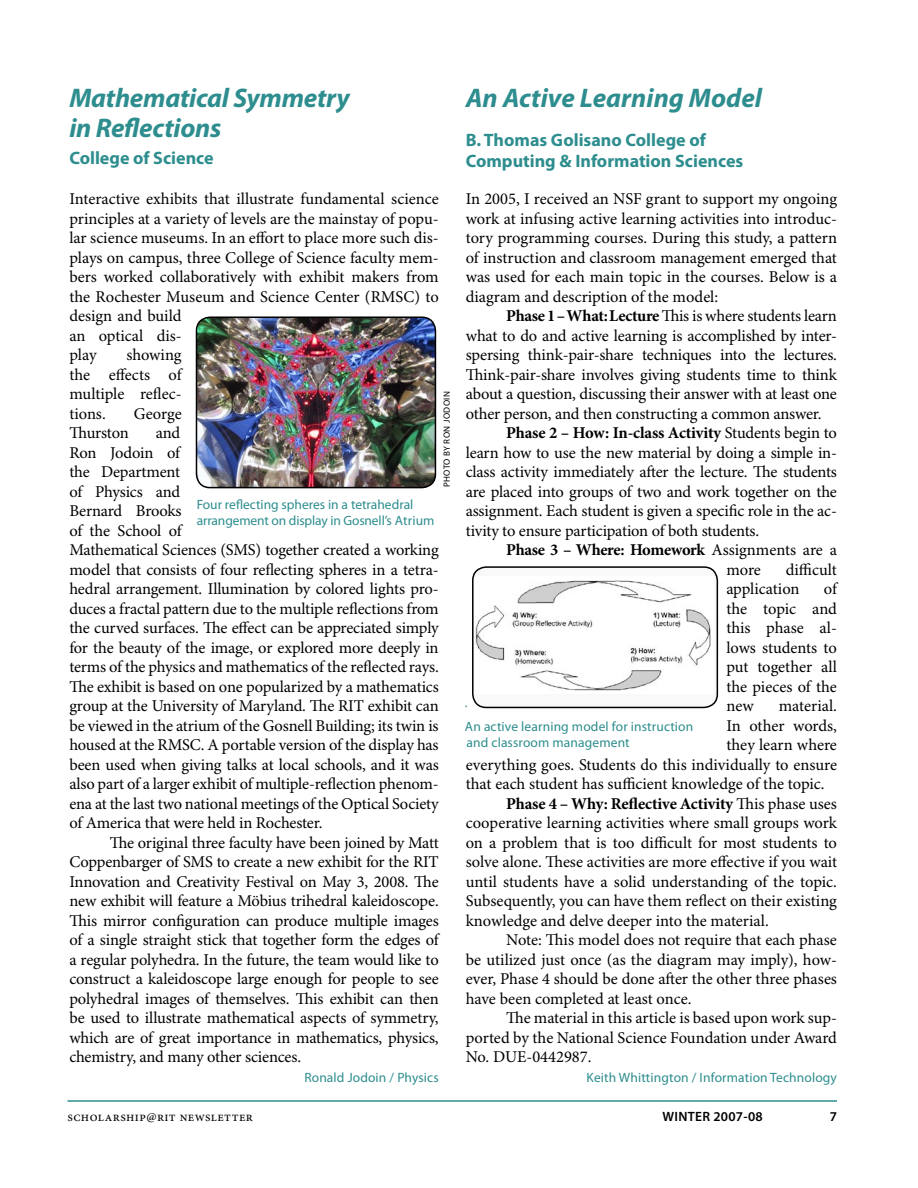
<style>
.page{position:relative;width:918px;height:1188px;background:#fff}
.page>*{position:absolute;margin:0;border:0;box-sizing:border-box;transform-origin:0 0}
.Heading{font:italic 700 27px/30px "Myriad Pro";letter-spacing:-.01em;color:#2e8d8e}
.Heading-2{font:700 18px/21px "Myriad Pro";color:#2e8d8e}
.Subheading{font:700 18px "Myriad Pro";color:#2e8d8e}
.Body{font:16.5px/19.5px "Minion Pro";letter-spacing:-.005em;color:#000;text-align:justify}
.Body_1st_Paragraph{font:16.5px/19.5px "Minion Pro";letter-spacing:-.01em;color:#000}
.Body-2{font:700 16.5px/19.5px "Minion Pro";letter-spacing:-.025em;color:#000}
.Author{font:13.5px/16.5px "Myriad Pro";letter-spacing:.01em;color:#2e8d8e}
.t1{font:13.5px "Minion Pro";color:#000}
.t2{font:600 13.5px "Myriad Pro";letter-spacing:.02em;color:#000}
.t3{font:9px "Myriad Pro";letter-spacing:.045em;color:#000}
.s1{font-weight:700}
.s2{font-weight:400}
</style>
<div class="page">
<hr style="left:68px;top:1100px;width:769px;height:2px;background:#2e8d8e">
<img style="left:195px;top:316px;width:242px;height:172px">
<svg style="left:472px;top:566px;width:247px;height:141px"></svg>
<p class="Heading" style="left:69px;top:83px;width:282px">Mathematical Symmetry in Reflections</p>
<p class="Subheading" style="left:69px;top:148px;width:146px">College of Science</p>
<p class="Body_1st_Paragraph" style="left:69px;top:190px;width:371px">Interactive exhibits that illustrate fundamental science principles at a variety of levels are the mainstay of popu&shy;lar science museums. In an effort to place more such dis&shy;plays on campus, three College of Science faculty mem&shy;bers worked collaboratively with exhibit makers from the Rochester Museum and Science Center (RMSC) to design and build<br>an optical dis-<br>play</p>
<p class="Body_1st_Paragraph" style="left:69px;top:346px;width:114px;text-align:justify;text-indent:57px">showing the effects of multiple reflec&shy;tions.</p>
<p class="t3" style="left:442px;top:487px;width:97px;rotate:-90deg">PHOTO BY RON JODOIN</p>
<p class="Body_1st_Paragraph" style="left:134px;top:404px;width:49px">George</p>
<p class="Body_1st_Paragraph" style="left:69px;top:424px;width:61px">Thurston</p>
<p class="Body_1st_Paragraph" style="left:69px;top:424px;width:371px;text-indent:86px">and<br>Ron Jodoin of<br>the Department<br>of Physics and<br>Bernard Brooks<br>of the School of<br>Mathematical Sciences (SMS) together created a working model that consists of four reflecting spheres in a tetra&shy;hedral arrangement. Illumination by colored lights pro&shy;duces a fractal pattern due to the multiple reflections from the curved surfaces. The effect can be appreciated simply for the beauty of the image, or explored more deeply in terms of the physics and mathematics of the reflected rays.<br>The exhibit is based on one popularized by a mathematics group at the University of Maryland. The RIT exhibit can be viewed in the atrium of the Gosnell Building; its twin is housed at the RMSC. A portable version of the display has been used when giving talks at local schools, and it was also part of a larger exhibit of multiple-reflection phenom&shy;ena at the last two national meetings of the Optical Society of America that were held in Rochester.</p>
<p class="Body" style="left:69px;top:833px;width:371px;text-indent:40px">The original three faculty have been joined by Matt Coppenbarger of SMS to create a new exhibit for the RIT Innovation and Creativity Festival on May 3, 2008. The new exhibit will feature a Möbius trihedral kaleidoscope.<br>This mirror configuration can produce multiple images of a single straight stick that together form the edges of a regular polyhedra. In the future, the team would like to construct a kaleidoscope large enough for people to see polyhedral images of themselves. This exhibit can then be used to illustrate mathematical aspects of symmetry, which are of great importance in mathematics, physics, chemistry, and many other sciences.</p>
<p class="Author" style="left:304px;top:1069px;width:136px">Ronald Jodoin / Physics</p>
<p class="Author" style="left:197px;top:496px;width:239px">Four reflecting spheres in a tetrahedral arrangement on display in Gosnell’s Atrium</p>
<p class="Heading" style="left:466px;top:83px;width:298px">An Active Learning Model</p>
<p class="Heading-2" style="left:466px;top:129px;width:279px">B. Thomas Golisano College of<br>Computing &amp; Information Sciences</p>
<p class="Body_1st_Paragraph" style="left:466px;top:190px;width:373px;text-align:justify">In 2005, I received an NSF grant to support my ongoing work at infusing active learning activities into introduc&shy;tory programming courses. During this study, a pattern of instruction and classroom management emerged that was used for each main topic in the courses. Below is a diagram and description of the model:</p>
<p class="Body" style="left:466px;top:307px;width:373px;text-indent:40px"><span class="s1">Phase 1– What: Lecture</span> This is where students learn what to do and active learning is accomplished by inter&shy;spersing think-pair-share techniques into the lectures.<br>Think-pair-share involves giving students time to think about a question, discussing their answer with at least one other person, and then constructing a common answer.</p>
<p class="Body" style="left:466px;top:424px;width:373px;text-indent:40px"><span class="s1">Phase 2 – How: In-class Activity</span> Students begin to learn how to use the new material by doing a simple in&shy;class activity immediately after the lecture. The students are placed into groups of two and work together on the assignment. Each student is given a specific role in the ac&shy;tivity to ensure participation of both students.</p>
<p class="Body-2" style="left:726px;top:541px;width:112px;text-indent:-220px">Phase 3 – Where: Homework <span class="s2">Assignments are a more</span></p>
<p class="Body" style="left:726px;top:560px;width:112px;text-indent:59px">difficult application</p>
<p class="Body" style="left:726px;top:580px;width:112px;text-indent:98px">of the topic and this phase al&shy;lows students to put together all the pieces of the new</p>
<p class="Body" style="left:779px;top:697px;width:60px">material.</p>
<p class="Body" style="left:726px;top:716px;width:112px">In other words,</p>
<p class="Body" style="left:726px;top:736px;width:112px">they learn where</p>
<p class="Body" style="left:466px;top:755px;width:373px">everything goes. Students do this individually to ensure</p>
<p class="Body" style="left:466px;top:775px;width:360px">that each student has sufficient knowledge of the topic.</p>
<p class="Body" style="left:466px;top:794px;width:373px;text-indent:40px"><span class="s1">Phase 4 – Why: Reflective Activity</span> This phase uses cooperative learning activities where small groups work on a problem that is too difficult for most students to solve alone. These activities are more effective if you wait until students have a solid understanding of the topic.<br>Subsequently, you can have them reflect on their existing knowledge and delve deeper into the material.</p>
<p class="Body" style="left:466px;top:931px;width:373px;text-indent:40px">Note: This model does not require that each phase be utilized just once (as the diagram may imply), how&shy;ever, Phase 4 should be done after the other three phases have been completed at least once.</p>
<p class="Body" style="left:466px;top:1009px;width:373px;text-indent:40px">The material in this article is based upon work sup&shy;ported by the National Science Foundation under Award No. DUE-0442987.</p>
<p class="Author" style="left:587px;top:1069px;width:252px">Keith Whittington / Information Technology</p>
<p class="Author" style="left:465px;top:695px;width:4px">.</p>
<p class="Author" style="left:465px;top:718px;width:230px">An active learning model for instruction and classroom management</p>
<p class="t1" style="left:68px;top:1108px;width:187px">scholarship@rit newsletter</p>
<p class="t2" style="left:663px;top:1108px;width:102px">WINTER 2007-08</p>
<p class="t2" style="left:830px;top:1108px;width:9px">7</p>
</div>
